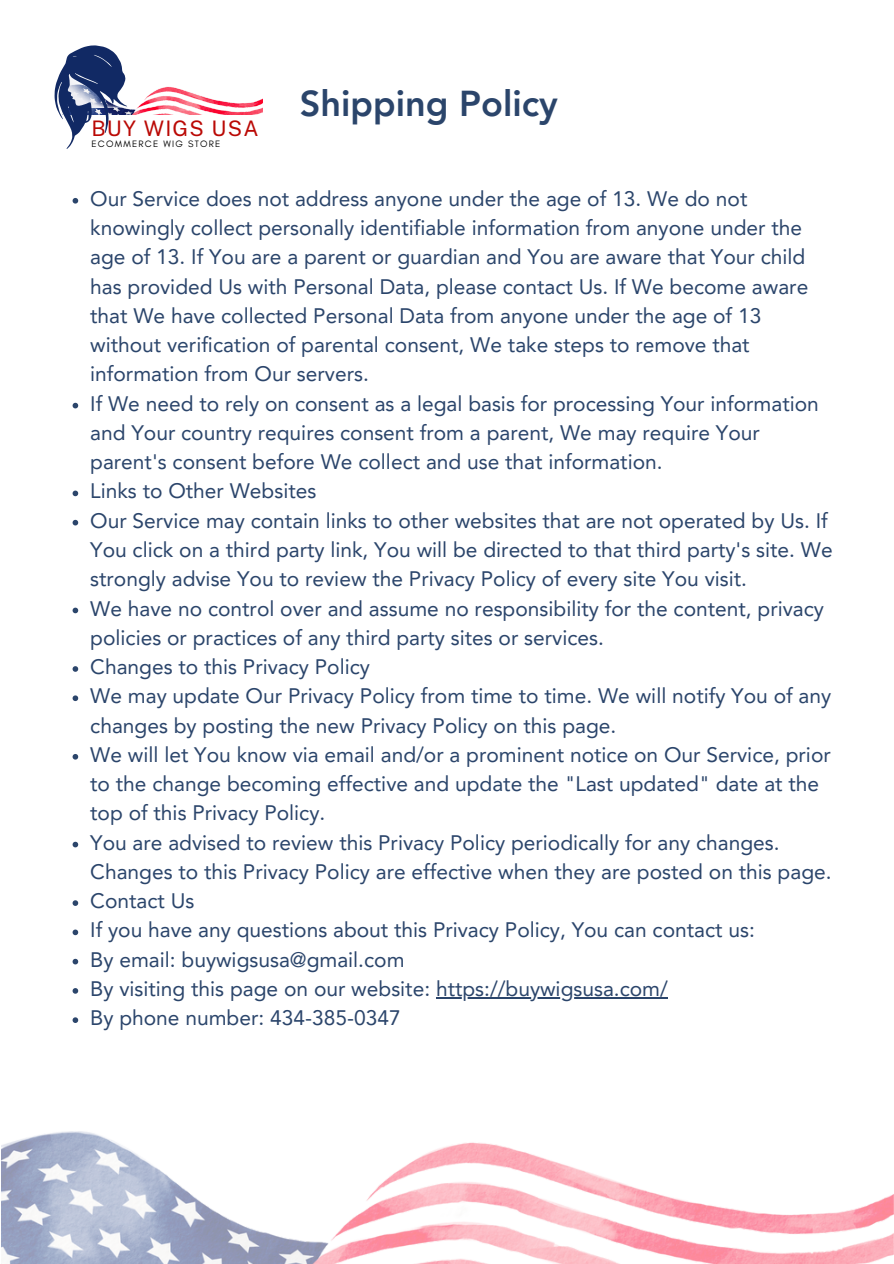
<style>
.page{position:relative;width:894px;height:1264px;background:#fff}
.page>*{position:absolute;margin:0;border:0;box-sizing:border-box;transform-origin:0 0}
.t1{font:800 36px "Avenir LT Pro";color:#2b456b}
.t2{font:21.3px "Public Sans";letter-spacing:.06em;color:#ba0905}
.t3{font:21px/29.2px "Avenir LT Pro";color:#2b456b}
.t4{font:9.45px "Glacial Indifference";letter-spacing:.135em;color:#000}
</style>
<div class="page">
<img style="left:127px;top:86px;width:135px;height:29px">
<svg style="left:55px;top:45px;width:72px;height:104px"></svg>
<svg style="left:73px;top:198px;width:5px;height:5px"></svg>
<svg style="left:73px;top:403px;width:5px;height:5px"></svg>
<svg style="left:73px;top:490px;width:5px;height:6px"></svg>
<svg style="left:73px;top:520px;width:5px;height:5px"></svg>
<svg style="left:73px;top:607px;width:5px;height:6px"></svg>
<svg style="left:73px;top:666px;width:5px;height:5px"></svg>
<svg style="left:73px;top:695px;width:5px;height:6px"></svg>
<svg style="left:73px;top:754px;width:5px;height:5px"></svg>
<svg style="left:73px;top:841px;width:5px;height:6px"></svg>
<svg style="left:73px;top:900px;width:5px;height:5px"></svg>
<svg style="left:73px;top:929px;width:5px;height:6px"></svg>
<svg style="left:73px;top:958px;width:5px;height:6px"></svg>
<svg style="left:73px;top:988px;width:5px;height:5px"></svg>
<hr style="left:436px;top:997px;width:231px;height:1px;background:#2b456b">
<svg style="left:73px;top:1017px;width:5px;height:5px"></svg>
<img style="left:2px;top:1131px;width:891px;height:132px">
<p class="t2" style="left:91px;top:116px;width:169px">BUY WIGS USA</p>
<p class="t4" style="left:91px;top:138px;width:130px">ECOMMERCE WIG STORE</p>
<p class="t1" style="left:299px;top:89px;width:259px">Shipping Policy</p>
<p class="t3" style="left:90px;top:186px;width:719px">Our Service does not address anyone under the age of 13. We do not knowingly collect personally identifiable information from anyone under the age of 13. If You are a parent or guardian and You are aware that Your child has provided Us with Personal Data, please contact Us. If We become aware that We have collected Personal Data from anyone under the age of 13 without verification of parental consent, We take steps to remove that information from Our servers.</p>
<h1 class="t3" style="left:90px;top:390px;width:730px">If We need to rely on consent as a legal basis for processing Your information and Your country requires consent from a parent, We may require Your parent's consent before We collect and use that information.</h1>
<p class="t3" style="left:90px;top:478px;width:227px">Links to Other Websites</p>
<p class="t3" style="left:90px;top:507px;width:743px">Our Service may contain links to other websites that are not operated by Us. If<br>You click on a third party link, You will be directed to that third party's site. We strongly advise You to review the Privacy Policy of every site You visit.</p>
<p class="t3" style="left:90px;top:595px;width:735px">We have no control over and assume no responsibility for the content, privacy policies or practices of any third party sites or services.</p>
<p class="t3" style="left:90px;top:654px;width:281px">Changes to this Privacy Policy</p>
<p class="t3" style="left:90px;top:683px;width:742px">We may update Our Privacy Policy from time to time. We will notify You of any changes by posting the new Privacy Policy on this page.</p>
<p class="t3" style="left:90px;top:741px;width:741px">We will let You know via email and/or a prominent notice on Our Service, prior to the change becoming effective and update the "Last updated" date at the top of this Privacy Policy.</p>
<p class="t3" style="left:90px;top:829px;width:742px">You are advised to review this Privacy Policy periodically for any changes.<br>Changes to this Privacy Policy are effective when they are posted on this page.</p>
<p class="t3" style="left:90px;top:888px;width:106px">Contact Us</p>
<p class="t3" style="left:90px;top:917px;width:666px">If you have any questions about this Privacy Policy, You can contact us:</p>
<p class="t3" style="left:90px;top:946px;width:316px">By email: buywigsusa@gmail.com</p>
<p class="t3" style="left:90px;top:975px;width:579px">By visiting this page on our website: https://buywigsusa.com/</p>
<p class="t3" style="left:90px;top:1005px;width:312px">By phone number: 434-385-0347</p>
</div>
